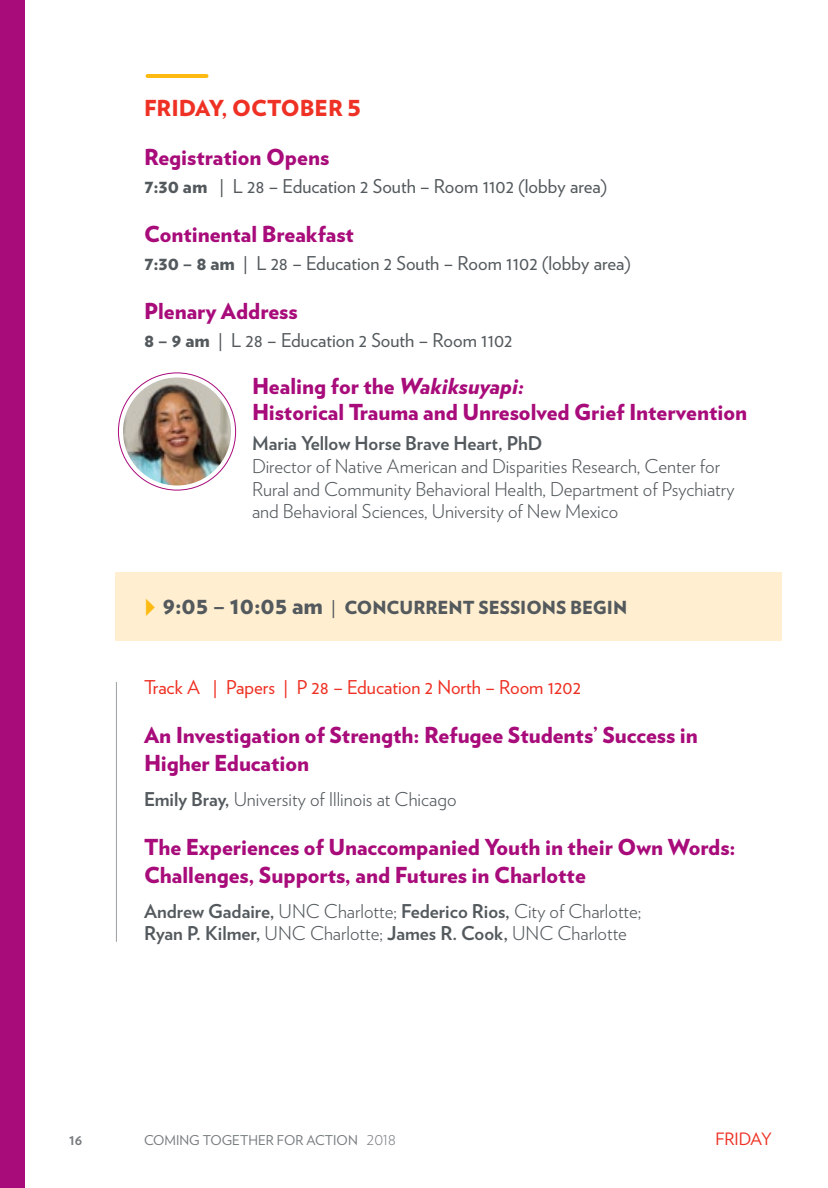
<style>
.page{position:relative;width:828px;height:1188px;background:#fff}
.page>*{position:absolute;margin:0;border:0;box-sizing:border-box;transform-origin:0 0}
.t1{font:900 22px/28px "Verlag";color:#a80b7a}
.t2{font:900 22px "Verlag";color:#ee3124}
.t3{font:300 19px/22.8px "Verlag";color:#53595d}
.t4{font:19px "Verlag";color:#53595d}
.t5{font:19px "Verlag";color:#ee3124}
.t6{font:700 19px "Verlag";color:#53595d}
.t7{font:900 18px "Verlag";color:#53595d}
.t8{font:17px "Verlag";color:#ee3124}
.t9{font:700 15px "Verlag";color:#757a7d}
.t10{font:13.6px "Verlag";color:#757a7d}
.s1{font-weight:900}
.s2{font-style:italic}
.s3{font-size:24px}
.s4{font-weight:400;font-size:19px}
.s5{font-weight:700}
.s6{font-weight:300}
</style>
<div class="page">
<div style="left:0;top:0;width:24px;height:1188px;background:#a80b7a"></div>
<hr style="left:148px;top:74px;width:59px;height:4px;background:#fdba12">
<hr style="left:116px;top:682px;width:1px;height:260px;background:#9b9fa2">
<div style="left:115px;top:572px;width:667px;height:68px;background:#ffeecf"></div>
<img style="left:123px;top:378px;width:108px;height:108px;border-radius:54px">
<p class="t2" style="left:144px;top:90px;width:218px">FRIDAY, OCTOBER 5</p>
<p class="t1" style="left:144px;top:142px;width:187px">Registration Opens</p>
<p class="t4" style="left:144px;top:172px;width:465px"><span class="s1">7:30 am</span> | L 28 – Education 2 South – Room 1102 (lobby area)</p>
<p class="t1" style="left:144px;top:219px;width:212px">Continental Breakfast</p>
<p class="t4" style="left:144px;top:249px;width:489px"><span class="s1">7:30 – 8 am</span> | L 28 – Education 2 South – Room 1102 (lobby area)</p>
<p class="t1" style="left:144px;top:296px;width:155px">Plenary Address</p>
<p class="t4" style="left:144px;top:326px;width:370px"><span class="s1">8 – 9 am</span> | L 28 – Education 2 South – Room 1102</p>
<p class="t1" style="left:252px;top:371px;width:497px;line-height:26.4px">Healing for the <span class="s2">Wakiksuyapi:<br></span>Historical Trauma and Unresolved Grief Intervention</p>
<p class="t6" style="left:252px;top:428px;width:292px">Maria Yellow Horse Brave Heart, PhD</p>
<p class="t3" style="left:252px;top:454px;width:484px">Director of Native American and Disparities Research, Center for<br>Rural and Community Behavioral Health, Department of Psychiatry and Behavioral Sciences, University of New Mexico</p>
<p class="t7" style="left:162px;top:592px;width:466px"><span class="s3">9:05 – 10:05 am</span> <span class="s4">|</span> CONCURRENT SESSIONS BEGIN</p>
<p class="t5" style="left:144px;top:673px;width:438px">Track A | Papers | P 28 – Education 2 North – Room 1202</p>
<p class="t1" style="left:144px;top:720px;width:555px">An Investigation of Strength: Refugee Students’ Success in<br>Higher Education</p>
<p class="t3" style="left:144px;top:786px;width:314px"><span class="s5">Emily Bray,</span> University of Illinois at Chicago</p>
<p class="t1" style="left:144px;top:832px;width:593px">The Experiences of Unaccompanied Youth in their Own Words:<br>Challenges, Supports, and Futures in Charlotte</p>
<p class="t3" style="left:144px;top:898px;width:499px"><span class="s5">Andrew Gadaire,</span> UNC Charlotte; <span class="s5">Federico Rios,</span> City of Charlotte;<br><span class="s5">Ryan P. Kilmer,</span> UNC Charlotte; <span class="s5">James R. Cook,</span> UNC Charlotte</p>
<p class="t9" style="left:69px;top:1128px;width:15px">16</p>
<p class="t10" style="left:144px;top:1130px;width:253px">COMING TOGETHER FOR ACTION <span class="s6">2018</span></p>
<p class="t8" style="left:715px;top:1126px;width:58px">FRIDAY</p>
</div>
